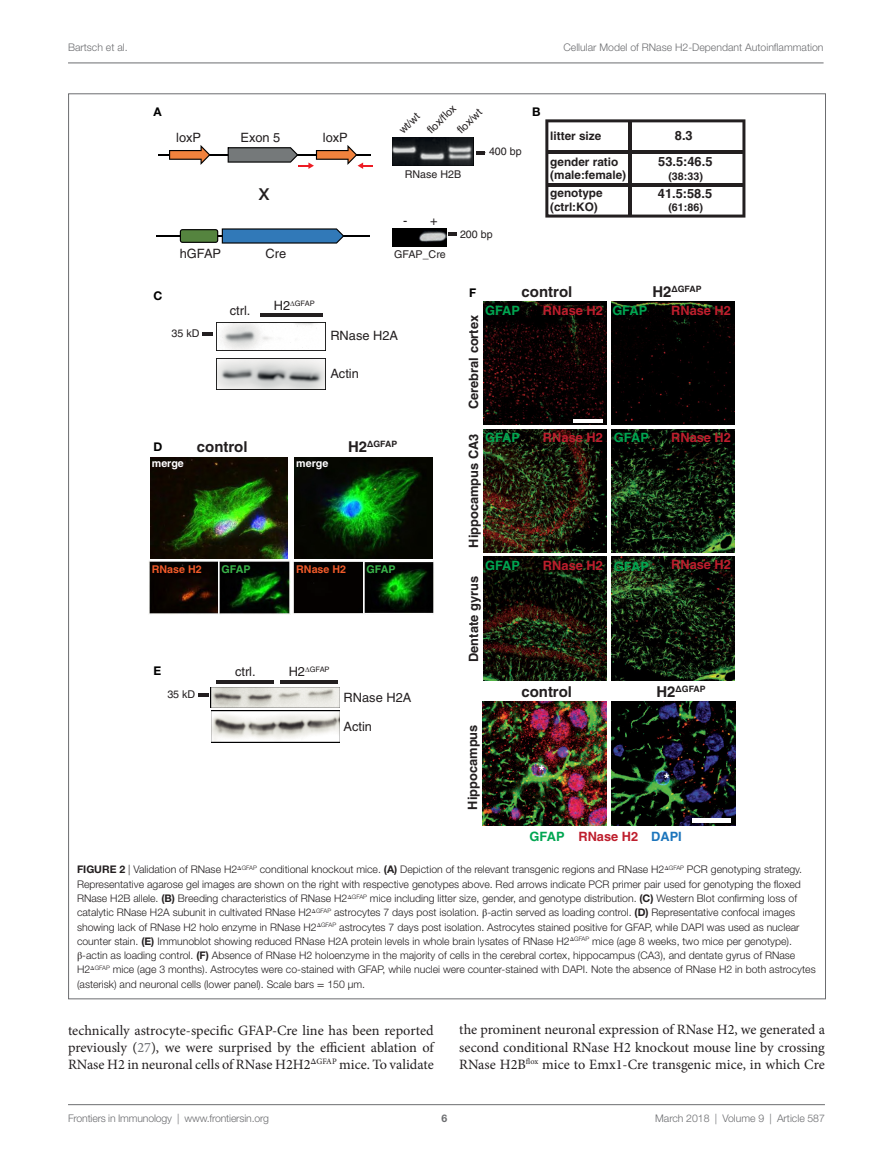
<style>
.page{position:relative;width:893px;height:1170px;background:#fff}
.page>*{position:absolute;margin:0;border:0;box-sizing:border-box;transform-origin:0 0}
.t1{font:22.5px "Helvetica";color:#231f20}
.t2{font:700 15px "Helvetica";color:#231f20}
.t3{font:700 15px "Helvetica";color:#fff}
.t4{font:14.25px/17.2px "Minion Pro";color:#231f20;text-align:justify}
.t5{font:700 12.9px/26px "Helvetica";color:#231f20;text-align:center}
.t6{font:12.9px "Helvetica";color:#231f20}
.t7{font:700 12.9px "Helvetica";color:#be1e2d}
.t8{font:700 12.9px "Helvetica";color:#00a651}
.t9{font:700 12px "Helvetica Neue LT Std";color:#000}
.t10{font:700 11.7px/25.2px "Helvetica";color:#231f20}
.t11{font:10.65px/19.8px "Helvetica";color:#231f20}
.t12{font:700 10.65px "Helvetica";color:#f15a29}
.t13{font:700 10.65px "Helvetica";color:#231f20}
.t14{font:700 10.65px "Helvetica";color:#fff}
.t15{font:700 10.65px "Helvetica";color:#39b54a}
.t16{font:300 10.5px/14.2px "Helvetica Neue LT Std";color:#231f20}
.t17{font:300 10.5px "Helvetica Neue LT Std";color:#6c6d70}
.t18{font:700 10.5px "Helvetica Neue LT Std";color:#6c6d70}
.t19{font:700 8.7px "Helvetica";color:#231f20}
.t20{font:7.5px "Helvetica";color:#231f20}
.s1{font-size:12.9px}
.s2{font-family:"Arial"}
.s3{font-size:15px}
.s4{color:#00a651}
.s5{color:#1c75bc}
.s6{font-weight:700}
.s7{font-family:"STIX General";font-weight:400}
.s8{color:#6c6d70}
</style>
<div class="page">
<img style="left:483px;top:429px;width:123px;height:123px">
<img style="left:611px;top:429px;width:124px;height:123px">
<img style="left:483px;top:557px;width:123px;height:123px">
<img style="left:611px;top:557px;width:124px;height:123px">
<img style="left:611px;top:301px;width:124px;height:123px">
<img style="left:483px;top:301px;width:123px;height:123px">
<hr style="left:573px;top:419px;width:29px;height:3px;background:#fff">
<img style="left:217px;top:322px;width:108px;height:28px">
<img style="left:217px;top:358px;width:108px;height:31px">
<hr style="left:261px;top:313px;width:62px;height:3px;background:#231f20">
<svg style="left:202px;top:332px;width:11px;height:3px"></svg>
<img style="left:150px;top:457px;width:138px;height:101px">
<img style="left:295px;top:457px;width:137px;height:101px">
<img style="left:293px;top:561px;width:141px;height:53px">
<img style="left:149px;top:561px;width:141px;height:53px">
<hr style="left:280px;top:680px;width:58px;height:3px;background:#231f20">
<hr style="left:216px;top:680px;width:58px;height:3px;background:#231f20">
<svg style="left:198px;top:693px;width:11px;height:3px"></svg>
<img style="left:211px;top:687px;width:128px;height:20px">
<img style="left:211px;top:711px;width:129px;height:31px">
<img style="left:483px;top:701px;width:123px;height:124px">
<img style="left:612px;top:701px;width:123px;height:124px">
<hr style="left:692px;top:818px;width:39px;height:4px;background:#fff">
<img style="left:393px;top:138px;width:81px;height:27px">
<img style="left:393px;top:229px;width:53px;height:17px">
<hr style="left:156px;top:236px;width:214px;height:1px;background:#000">
<svg style="left:180px;top:228px;width:164px;height:15px;background:#40748e"></svg>
<svg style="left:476px;top:151px;width:9px;height:3px"></svg>
<svg style="left:448px;top:233px;width:9px;height:3px"></svg>
<svg style="left:545px;top:119px;width:200px;height:98px"></svg>
<hr style="left:628px;top:121px;width:3px;height:95px;background:#231f20">
<hr style="left:547px;top:151px;width:197px;height:3px;background:#231f20">
<hr style="left:547px;top:183px;width:197px;height:3px;background:#231f20">
<hr style="left:158px;top:154px;width:213px;height:1px;background:#000">
<svg style="left:169px;top:145px;width:41px;height:20px"></svg>
<svg style="left:228px;top:145px;width:145px;height:24px"></svg>
<hr style="left:68px;top:63px;width:756px;height:1px;background:#6c6d70">
<hr style="left:68px;top:1104px;width:757px;height:1px;background:#6c6d70">
<p class="t17" style="left:68px;top:41px;width:61px">Bartsch et al.</p>
<p class="t17" style="left:563px;top:41px;width:262px">Cellular Model of RNase H2-Dependant Autoinflammation</p>
<p class="t9" style="left:153px;top:104px;width:10px">A</p>
<p class="t6" style="left:176px;top:130px;width:26px">loxP</p>
<p class="t6" style="left:323px;top:130px;width:26px">loxP</p>
<p class="t6" style="left:240px;top:130px;width:41px">Exon 5</p>
<h1 class="t1" style="left:259px;top:179px;width:13px">x</h1>
<p class="t11" style="left:408px;top:111px;width:38px;text-indent:-20px;rotate:-45deg">wt/wt flox/flox</p>
<p class="t11" style="left:452px;top:125px;width:32px;rotate:-45deg">flox/wt</p>
<p class="t11" style="left:405px;top:164px;width:58px">RNase H2B</p>
<p class="t6" style="left:403px;top:213px;width:36px">- +</p>
<p class="t11" style="left:489px;top:141px;width:34px">400 bp</p>
<p class="t11" style="left:460px;top:224px;width:34px">200 bp</p>
<p class="t6" style="left:180px;top:246px;width:43px">hGFAP</p>
<p class="t6" style="left:266px;top:246px;width:22px">Cre</p>
<p class="t11" style="left:394px;top:244px;width:53px">GFAP_Cre</p>
<p class="t9" style="left:532px;top:104px;width:10px">B</p>
<p class="t10" style="left:550px;top:123px;width:70px">litter size gender ratio</p>
<p class="t10" style="left:550px;top:180px;width:54px">genotype</p>
<p class="t10" style="left:550px;top:162px;width:77px">(male:female)</p>
<p class="t10" style="left:550px;top:194px;width:49px">(ctrl:KO)</p>
<p class="t5" style="left:658px;top:123px;width:56px">8.3<br>53.5:46.5</p>
<p class="t13" style="left:668px;top:170px;width:36px">(38:33)</p>
<p class="t13" style="left:668px;top:201px;width:36px">(61:86)</p>
<p class="t5" style="left:658px;top:181px;width:56px">41.5:58.5</p>
<p class="t9" style="left:153px;top:288px;width:10px">C</p>
<p class="t11" style="left:171px;top:323px;width:29px">35 kD</p>
<p class="t6" style="left:230px;top:303px;width:22px">ctrl.</p>
<p class="t20" style="left:274px;top:299px;width:42px"><span class="s1">H2</span><span class="s2">∆</span>GFAP</p>
<p class="t6" style="left:330px;top:328px;width:69px">RNase H2A</p>
<p class="t6" style="left:330px;top:366px;width:30px">Actin</p>
<p class="t9" style="left:469px;top:285px;width:9px">F</p>
<h2 class="t2" style="left:522px;top:282px;width:52px">control</h2>
<p class="t19" style="left:652px;top:283px;width:51px"><span class="s3">H2</span><span class="s2">Δ</span>GFAP</p>
<p class="t8" style="left:485px;top:303px;width:36px">GFAP</p>
<p class="t7" style="left:543px;top:303px;width:61px">RNase H2</p>
<p class="t5" style="left:460px;top:409px;width:96px;rotate:-90deg">C bere ocl ar xet r</p>
<p class="t8" style="left:612px;top:303px;width:36px">GFAP</p>
<p class="t7" style="left:671px;top:303px;width:61px">RNase H2</p>
<p class="t9" style="left:153px;top:439px;width:10px">D</p>
<h2 class="t2" style="left:197px;top:437px;width:52px">control</h2>
<p class="t14" style="left:152px;top:457px;width:34px">merge</p>
<p class="t14" style="left:296px;top:457px;width:34px">merge</p>
<p class="t19" style="left:348px;top:439px;width:51px"><span class="s3">H2</span><span class="s2">Δ</span>GFAP</p>
<p class="t12" style="left:152px;top:562px;width:51px">RNase H2</p>
<p class="t15" style="left:221px;top:562px;width:31px">GFAP</p>
<p class="t12" style="left:296px;top:562px;width:51px">RNase H2</p>
<p class="t15" style="left:366px;top:562px;width:31px">GFAP</p>
<p class="t9" style="left:153px;top:663px;width:9px">E</p>
<p class="t11" style="left:167px;top:684px;width:29px">35 kD</p>
<p class="t6" style="left:235px;top:664px;width:22px">ctrl.</p>
<p class="t20" style="left:289px;top:664px;width:42px"><span class="s1">H2</span><span class="s2">∆</span>GFAP</p>
<p class="t6" style="left:344px;top:689px;width:69px">RNase H2A</p>
<p class="t6" style="left:344px;top:718px;width:30px">Actin</p>
<p class="t8" style="left:485px;top:430px;width:36px">GFAP</p>
<p class="t7" style="left:543px;top:430px;width:61px">RNase H2</p>
<p class="t5" style="left:460px;top:547px;width:116px;rotate:-90deg">Hippocampus CA3</p>
<p class="t8" style="left:485px;top:558px;width:36px">GFAP</p>
<p class="t7" style="left:543px;top:558px;width:61px">RNase H2</p>
<p class="t5" style="left:460px;top:662px;width:87px;rotate:-90deg">D ne etat g ury s</p>
<p class="t5" style="left:460px;top:809px;width:86px;rotate:-90deg">Hippocampus</p>
<h2 class="t2" style="left:521px;top:682px;width:52px">control</h2>
<h2 class="t3" style="left:539px;top:761px;width:7px">*</h2>
<p class="t8" style="left:614px;top:430px;width:36px">GFAP</p>
<p class="t7" style="left:671px;top:430px;width:61px">RNase H2</p>
<p class="t8" style="left:614px;top:558px;width:36px">GFAP</p>
<p class="t7" style="left:671px;top:556px;width:61px">RNase H2</p>
<p class="t19" style="left:656px;top:683px;width:51px"><span class="s3">H2</span><span class="s2">Δ</span>GFAP</p>
<h2 class="t3" style="left:664px;top:769px;width:7px">*</h2>
<p class="t7" style="left:530px;top:828px;width:154px"><span class="s4">GFAP</span> RNase H2 <span class="s5">DAPI</span></p>
<p class="t16" style="left:77px;top:862px;width:740px"><span class="s6">FIGURE 2</span> | Validation of RNase H2<sup>Δ</sup><sup>GFAP</sup> conditional knockout mice. <span class="s6">(A)</span> Depiction of the relevant transgenic regions and RNase H2<sup>Δ</sup><sup>GFAP</sup> PCR genotyping strategy.<br>Representative agarose gel images are shown on the right with respective genotypes above. Red arrows indicate PCR primer pair used for genotyping the floxed RNase H2B allele. <span class="s6">(B)</span> Breeding characteristics of RNase H2<sup>Δ</sup><sup>GFAP</sup> mice including litter size, gender, and genotype distribution. <span class="s6">(C)</span> Western Blot confirming loss of catalytic RNase H2A subunit in cultivated RNase H2<sup>Δ</sup><sup>GFAP</sup> astrocytes 7 days post isolation. <span class="s7">β</span>-actin served as loading control. <span class="s6">(D)</span> Representative confocal images showing lack of RNase H2 holo enzyme in RNase H2<sup>Δ</sup><sup>GFAP</sup> astrocytes 7 days post isolation. Astrocytes stained positive for GFAP, while DAPI was used as nuclear counter stain. <span class="s6">(E)</span> Immunoblot showing reduced RNase H2A protein levels in whole brain lysates of RNase H2<sup>Δ</sup><sup>GFAP</sup> mice (age 8 weeks, two mice per genotype). <span class="s7">β</span>-actin as loading control. <span class="s6">(F)</span> Absence of RNase H2 holoenzyme in the majority of cells in the cerebral cortex, hippocampus (CA3), and dentate gyrus of RNase H2<sup>Δ</sup><sup>GFAP</sup> mice (age 3 months). Astrocytes were co-stained with GFAP, while nuclei were counter-stained with DAPI. Note the absence of RNase H2 in both astrocytes (asterisk) and neuronal cells (lower panel). Scale bars <span class="s7">=</span> 150 µm.</p>
<h3 class="t4" style="left:68px;top:1021px;width:367px">technically astrocyte-specific GFAP-Cre line has been reported previously (<span class="s8">27</span>), we were surprised by the efficient ablation of RNase H2 in neuronal cells of RNase H2H2<sup>Δ</sup><sup>GFAP</sup> mice. To validate</h3>
<h3 class="t4" style="left:459px;top:1021px;width:367px">the prominent neuronal expression of RNase H2, we generated a second conditional RNase H2 knockout mouse line by crossing RNase H2B<sup>flox</sup> mice to Emx1-Cre transgenic mice, in which Cre</h3>
<p class="t17" style="left:68px;top:1111px;width:203px">Frontiers in Immunology | www.frontiersin.org</p>
<p class="t17" style="left:655px;top:1111px;width:171px">March 2018 | Volume 9 | Article 587</p>
<p class="t18" style="left:441px;top:1111px;width:7px">6</p>
</div>
